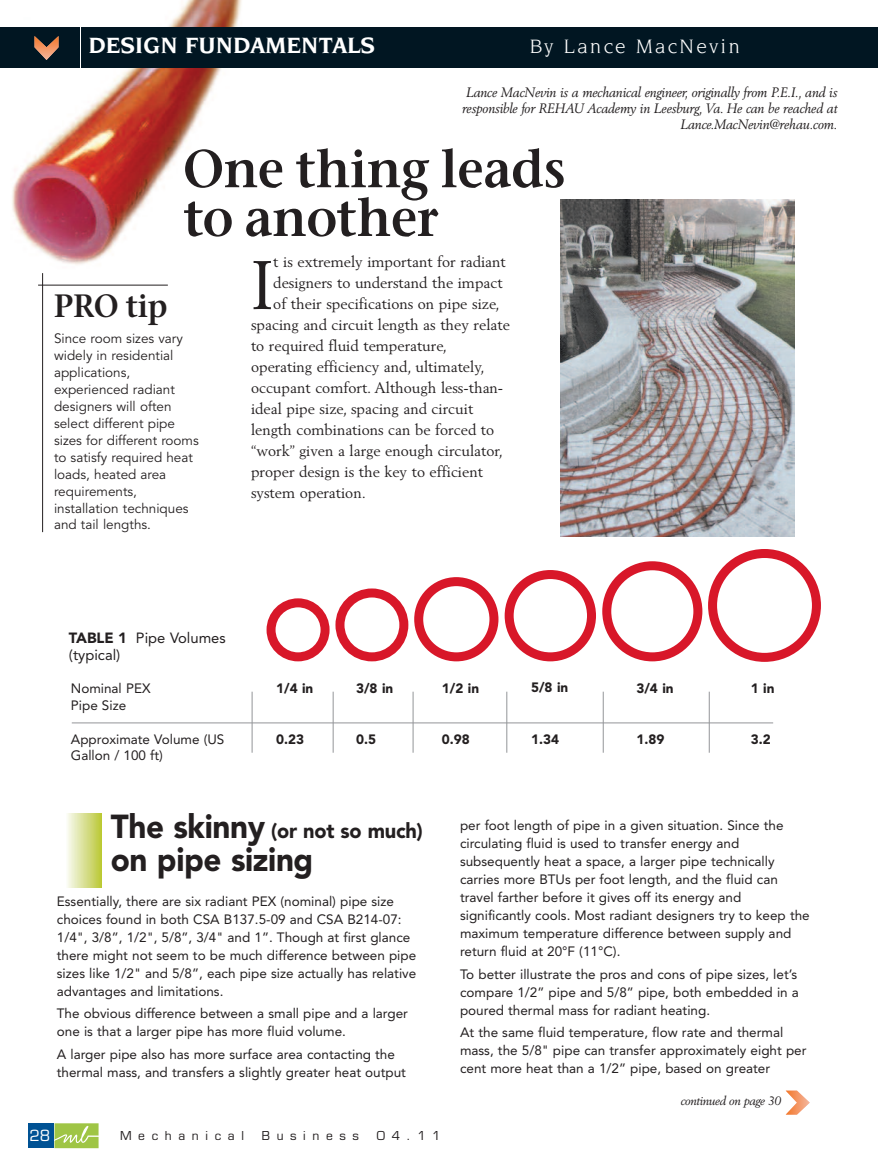
<style>
.page{position:relative;width:878px;height:1175px;background:#fff}
.page>*{position:absolute;margin:0;border:0;box-sizing:border-box;transform-origin:0 0}
.t1{font:67.8px "Berling";color:#231f20}
.t2{font:600 53.25px/48.8px "Bell Stone Serif";letter-spacing:-.01em;color:#231f20;scale:.95 1}
.t3{font:900 33px "Avenir";letter-spacing:-.01em;color:#231f20;scale:.95 1}
.t4{font:600 32.25px "Bell Stone Serif";letter-spacing:-.01em;color:#231f20;scale:.95 1}
.t5{font:700 24px "Novarese";color:#fff}
.t6{font:900 21px "Avenir";letter-spacing:-.01em;color:#231f20;scale:.95 1}
.t7{font:21px "Novarese";letter-spacing:.1em;color:#fff}
.t8{font:15px "Berling";color:#231f20}
.t9{font:15px "Eurostile";color:#fff}
.t10{font:14.7px/17.7px "Avenir";color:#231f20}
.t11{font:13.5px/18px "Avenir";color:#231f20}
.t12{font:13.5px/17px "Avenir";color:#231f20}
.t13{font:italic 13.5px/16.4px "Berling";letter-spacing:-.01em;color:#231f20;text-align:right;scale:.95 1}
.t14{font:900 13.5px "Avenir";color:#231f20}
.t15{font:12px "Eurostile";letter-spacing:.55em;color:#231f20}
.t16{font:italic 12px "Berling";letter-spacing:-.03em;color:#231f20}
.s1{font-weight:900}
.s2{font-size:33px}
</style>
<div class="page">
<img style="left:12px;top:0;width:230px;height:318px">
<svg style="left:55px;top:1123px;width:44px;height:25px"></svg>
<div style="left:28px;top:1123px;width:25px;height:25px;background:#005294"></div>
<div style="left:81px;top:27px;width:797px;height:41px;background:#011622"></div>
<div style="left:0;top:27px;width:80px;height:41px;background:#011622"></div>
<svg style="left:34px;top:36px;width:24px;height:24px"></svg>
<svg style="left:785px;top:1090px;width:24px;height:24px"></svg>
<img style="left:560px;top:200px;width:234px;height:337px">
<hr style="left:42px;top:273px;width:1px;height:259px;background:#231f20">
<hr style="left:38px;top:285px;width:130px;height:1px;background:#231f20">
<svg style="left:708px;top:549px;width:112px;height:113px"></svg>
<svg style="left:602px;top:561px;width:100px;height:100px"></svg>
<svg style="left:504px;top:570px;width:92px;height:91px"></svg>
<svg style="left:414px;top:577px;width:84px;height:84px"></svg>
<svg style="left:335px;top:588px;width:73px;height:73px"></svg>
<svg style="left:266px;top:598px;width:63px;height:63px"></svg>
<hr style="left:72px;top:722px;width:701px;height:1px;background:#939598">
<hr style="left:252px;top:691px;width:1px;height:61px;background:#939598">
<hr style="left:333px;top:691px;width:1px;height:61px;background:#939598">
<hr style="left:412px;top:691px;width:1px;height:61px;background:#939598">
<hr style="left:506px;top:691px;width:1px;height:61px;background:#939598">
<hr style="left:603px;top:691px;width:1px;height:61px;background:#939598">
<hr style="left:708px;top:691px;width:1px;height:61px;background:#939598">
<svg style="left:67px;top:813px;width:35px;height:74px;background:#d9e093"></svg>
<h3 class="t5" style="left:88px;top:36px;width:288px">DESIGN FUNDAMENTALS</h3>
<h3 class="t7" style="left:529px;top:38px;width:212px">By Lance MacNevin</h3>
<p class="t13" style="left:462px;top:85px;width:396px">Lance MacNevin is a mechanical engineer, originally from P.E.I., and is responsible for REHAU Academy in Leesburg, Va. He can be reached at<br>Lance.MacNevin@rehau.com.</p>
<h2 class="t2" style="left:183px;top:150px;width:404px">One thing leads to another</h2>
<h3 class="t4" style="left:54px;top:294px;width:121px">PRO tip</h3>
<p class="t12" style="left:54px;top:331px;width:146px">Since room sizes vary widely in residential applications, experienced radiant designers will often select different pipe sizes for different rooms to satisfy required heat loads, heated area requirements, installation techniques and tail lengths.</p>
<h1 class="t1" style="left:251px;top:257px;width:24px">I</h1>
<p class="t8" style="left:273px;top:255px;width:234px">t is extremely important for radiant</p>
<p class="t8" style="left:273px;top:276px;width:231px">designers to understand the impact</p>
<p class="t8" style="left:273px;top:297px;width:228px">of their specifications on pipe size,</p>
<p class="t8" style="left:251px;top:318px;width:260px">spacing and circuit length as they relate</p>
<p class="t8" style="left:251px;top:339px;width:197px">to required fluid temperature,</p>
<p class="t8" style="left:251px;top:360px;width:235px">operating efficiency and, ultimately,</p>
<p class="t8" style="left:251px;top:381px;width:254px">occupant comfort. Although less-than-</p>
<p class="t8" style="left:251px;top:402px;width:224px">ideal pipe size, spacing and circuit</p>
<p class="t8" style="left:251px;top:423px;width:245px">length combinations can be forced to</p>
<p class="t8" style="left:251px;top:444px;width:253px">“work” given a large enough circulator,</p>
<p class="t8" style="left:251px;top:465px;width:233px">proper design is the key to efficient</p>
<p class="t8" style="left:251px;top:486px;width:116px">system operation.</p>
<p class="t10" style="left:69px;top:630px;width:158px"><span class="s1">TABLE 1</span> Pipe Volumes (typical)</p>
<p class="t11" style="left:71px;top:681px;width:81px;line-height:16.2px">Nominal PEX<br>Pipe Size</p>
<p class="t14" style="left:276px;top:683px;width:39px">1/4 in</p>
<p class="t14" style="left:356px;top:683px;width:39px">3/8 in</p>
<p class="t14" style="left:442px;top:683px;width:39px">1/2 in</p>
<p class="t14" style="left:531px;top:681px;width:39px">5/8 in</p>
<p class="t14" style="left:636px;top:683px;width:39px">3/4 in</p>
<p class="t14" style="left:750px;top:683px;width:25px">1 in</p>
<p class="t11" style="left:71px;top:732px;width:155px;line-height:16.2px">Approximate Volume (US<br>Gallon / 100 ft)</p>
<p class="t14" style="left:276px;top:734px;width:29px">0.23</p>
<p class="t14" style="left:356px;top:734px;width:21px">0.5</p>
<p class="t14" style="left:442px;top:734px;width:29px">0.98</p>
<p class="t14" style="left:531px;top:734px;width:29px">1.34</p>
<p class="t14" style="left:636px;top:734px;width:29px">1.89</p>
<p class="t14" style="left:750px;top:734px;width:21px">3.2</p>
<h3 class="t6" style="left:111px;top:821px;width:330px"><span class="s2">The skinny</span> (or not so much)</h3>
<h3 class="t3" style="left:111px;top:845px;width:215px">on pipe sizing</h3>
<p class="t11" style="left:57px;top:893px;width:361px">Essentially, there are six radiant PEX (nominal) pipe size choices found in both CSA B137.5-09 and CSA B214-07:<br>1/4", 3/8”, 1/2", 5/8”, 3/4" and 1”. Though at first glance there might not seem to be much difference between pipe sizes like 1/2" and 5/8”, each pipe size actually has relative advantages and limitations.</p>
<p class="t11" style="left:57px;top:1005px;width:352px">The obvious difference between a small pipe and a larger one is that a larger pipe has more fluid volume.</p>
<p class="t11" style="left:57px;top:1046px;width:351px">A larger pipe also has more surface area contacting the thermal mass, and transfers a slightly greater heat output</p>
<p class="t9" style="left:30px;top:1129px;width:22px">28</p>
<p class="t15" style="left:120px;top:1130px;width:125px">Mechanical</p>
<p class="t15" style="left:262px;top:1130px;width:99px">Business</p>
<p class="t15" style="left:377px;top:1130px;width:65px">04.11</p>
<p class="t11" style="left:460px;top:817px;width:351px">per foot length of pipe in a given situation. Since the circulating fluid is used to transfer energy and subsequently heat a space, a larger pipe technically carries more BTUs per foot length, and the fluid can travel farther before it gives off its energy and significantly cools. Most radiant designers try to keep the maximum temperature difference between supply and return fluid at 20°F (11°C).</p>
<p class="t11" style="left:460px;top:966px;width:340px;text-align:justify">To better illustrate the pros and cons of pipe sizes, let’s compare 1/2” pipe and 5/8” pipe, both embedded in a poured thermal mass for radiant heating.</p>
<p class="t11" style="left:460px;top:1024px;width:348px">At the same fluid temperature, flow rate and thermal mass, the 5/8" pipe can transfer approximately eight per cent more heat than a 1/2” pipe, based on greater</p>
<p class="t16" style="left:680px;top:1095px;width:102px">continued on page 30</p>
</div>
